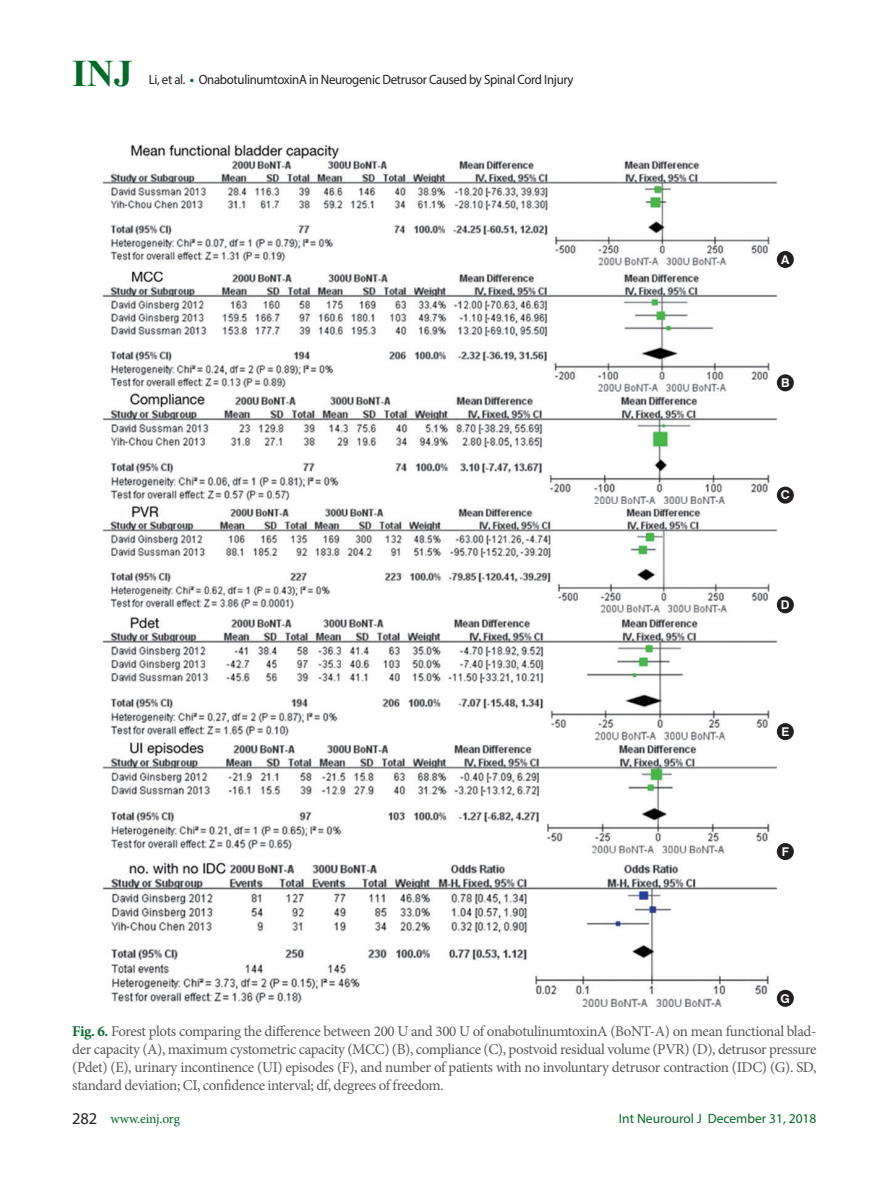
<style>
.page{position:relative;width:893px;height:1191px;background:#fff}
.page>*{position:absolute;margin:0;border:0;box-sizing:border-box;transform-origin:0 0}
.t1{font:700 37.5px "Times New Roman";color:#046a29}
.t2{font:15px/18px "Minion Pro";letter-spacing:-.025em;color:#57585a;text-align:justify}
.t3{font:13.5px "Myriad Pro";letter-spacing:-.025em;color:#231f20;scale:.95 1}
.t4{font:13.5px "Myriad Pro";color:#046a29}
.t5{font:13.5px "Minion Pro";letter-spacing:-.01em;color:#046a29}
.t6{font:700 12.15px "Swiss 721 BT";color:#fff}
.s1{font-weight:700;color:#046a29}
.s2{font-family:"Myriad Pro";font-size:16.5px;color:#231f20}
</style>
<div class="page">
<img style="left:102px;top:145px;width:675px;height:121px">
<div style="left:777px;top:251px;width:17px;height:17px;background:#231f20;border-radius:50%"></div>
<img style="left:102px;top:271px;width:675px;height:120px">
<div style="left:777px;top:374px;width:17px;height:17px;background:#231f20;border-radius:50%"></div>
<img style="left:102px;top:393px;width:675px;height:110px">
<div style="left:777px;top:486px;width:17px;height:17px;background:#231f20;border-radius:50%"></div>
<img style="left:102px;top:506px;width:675px;height:107px">
<div style="left:777px;top:596px;width:17px;height:17px;background:#231f20;border-radius:50%"></div>
<img style="left:102px;top:617px;width:675px;height:123px">
<div style="left:777px;top:723px;width:17px;height:17px;background:#231f20;border-radius:50%"></div>
<img style="left:102px;top:742px;width:675px;height:112px">
<div style="left:777px;top:843px;width:17px;height:17px;background:#231f20;border-radius:50%"></div>
<img style="left:102px;top:862px;width:675px;height:144px">
<div style="left:777px;top:989px;width:17px;height:17px;background:#231f20;border-radius:50%"></div>
<h1 class="t1" style="left:72px;top:48px;width:62px">INJ</h1>
<p class="t3" style="left:149px;top:71px;width:449px">Li, et al. <span class="s1">•</span> OnabotulinumtoxinA in Neurogenic Detrusor Caused by Spinal Cord Injury</p>
<p class="t6" style="left:781px;top:252px;width:10px">A</p>
<p class="t6" style="left:781px;top:375px;width:10px">B</p>
<p class="t6" style="left:781px;top:487px;width:10px">C</p>
<p class="t6" style="left:781px;top:597px;width:10px">D</p>
<p class="t6" style="left:781px;top:724px;width:9px">E</p>
<p class="t6" style="left:782px;top:844px;width:9px">F</p>
<p class="t6" style="left:781px;top:991px;width:11px">G</p>
<p class="t2" style="left:72px;top:1022px;width:746px"><span class="s1">Fig. 6.</span> Forest plots comparing the difference between 200 U and 300 U of onabotulinumtoxinA (BoNT-A) on mean functional blad&shy;der capacity (A), maximum cystometric capacity (MCC) (B), compliance (C), postvoid residual volume (PVR) (D), detrusor pressure (Pdet) (E), urinary incontinence (UI) episodes (F), and number of patients with no involuntary detrusor contraction (IDC) (G). SD, standard deviation; CI, confidence interval; df, degrees of freedom.</p>
<p class="t5" style="left:72px;top:1109px;width:109px"><span class="s2">282</span> www.einj.org</p>
<p class="t4" style="left:619px;top:1110px;width:199px">Int Neurourol J December 31, 2018</p>
</div>
